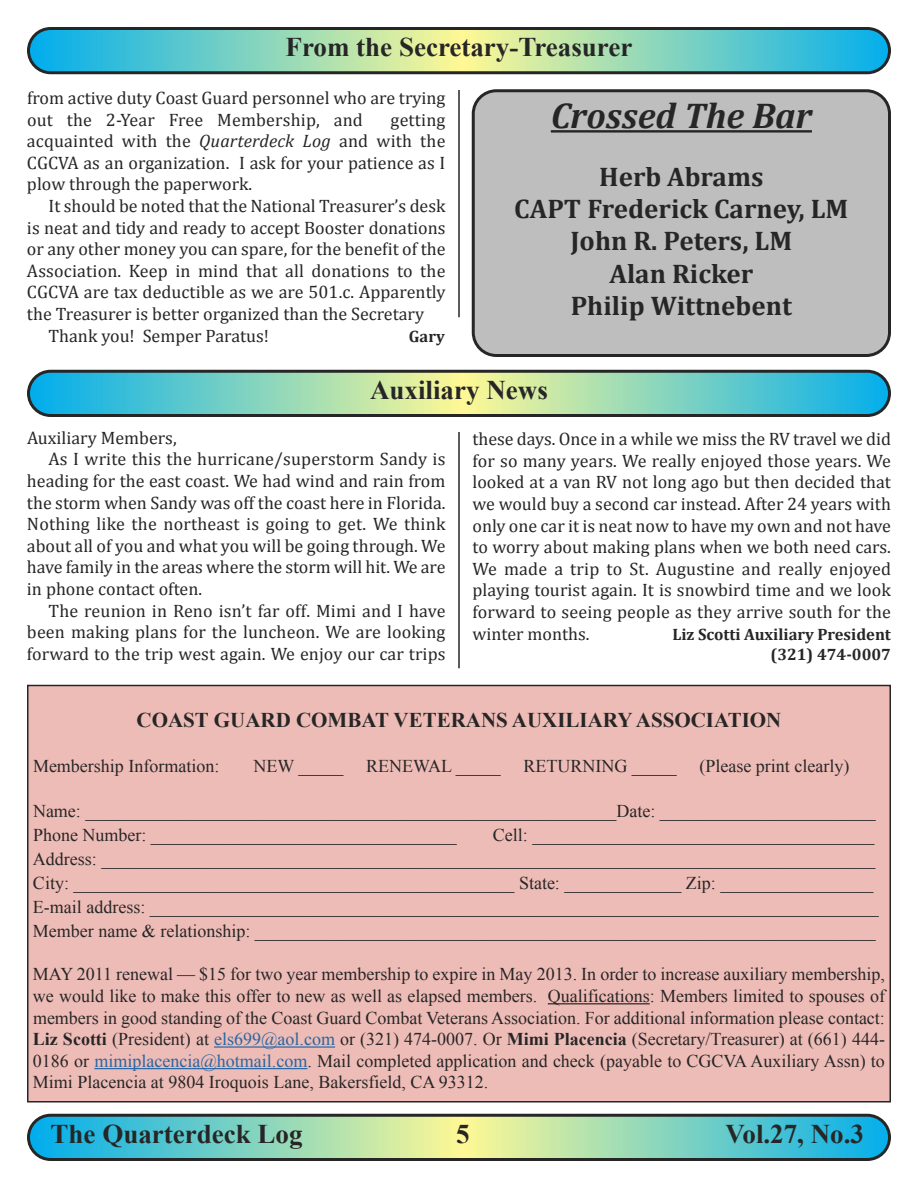
<style>
.page{position:relative;width:918px;height:1188px;background:#fff}
.page>*{position:absolute;margin:0;border:0;box-sizing:border-box;transform-origin:0 0}
.t1{font:italic 700 36px "Cambria";color:#272627}
.t2{font:700 27px/32.4px "Cambria";color:#272627;text-align:center}
.t3{font:700 27px "Times New Roman";color:#272627}
.t4{font:700 21px "Times New Roman";color:#272627}
.t5{font:18px/21.6px "Cambria";color:#272627;text-align:justify}
.t6{font:18px/24px "Times New Roman";color:#272627}
.t7{font:700 16.5px/20.4px "Cambria";color:#272627;text-align:right}
.s1{font-style:italic}
.s2{font-weight:700}
.s3{color:#2966a3}
</style>
<div class="page">
<svg style="left:27px;top:27px;width:864px;height:47px;background:#77bdad"></svg>
<svg style="left:27px;top:370px;width:864px;height:47px;background:#77bdad"></svg>
<svg style="left:27px;top:1114px;width:864px;height:47px;background:#77bdad"></svg>
<hr style="left:458px;top:432px;width:2px;height:236px;background:#272627">
<hr style="left:458px;top:90px;width:2px;height:227px;background:#272627">
<div style="left:28px;top:686px;width:862px;height:416px;background:#eebcb6"></div>
<div style="left:27px;top:685px;width:864px;height:418px;border:2px solid #272627"></div>
<hr style="left:548px;top:1003px;width:102px;height:1px;background:#272627">
<hr style="left:214px;top:1046px;width:121px;height:2px;background:#2966a3">
<hr style="left:94px;top:1068px;width:213px;height:1px;background:#2966a3">
<div style="left:472px;top:89px;width:419px;height:268px;background:#bebebe"></div>
<hr style="left:551px;top:130px;width:261px;height:3px;background:#272627">
<h2 class="t3" style="left:286px;top:32px;width:348px">From the Secretary-Treasurer</h2>
<p class="t5" style="left:27px;top:87px;width:420px">from active duty Coast Guard personnel who are trying out the 2-Year Free Membership, and</p>
<p class="t5" style="left:27px;top:108px;width:420px;text-indent:364px">getting acquainted with the <span class="s1">Quarterdeck Log</span> and with the CGCVA as an organization. I ask for your patience as I plow through the paperwork.</p>
<p class="t5" style="left:49px;top:195px;width:398px">It should be noted that the National Treasurer’s desk</p>
<p class="t5" style="left:27px;top:216px;width:420px">is neat and tidy and ready to accept Booster donations</p>
<p class="t5" style="left:27px;top:238px;width:420px">or any other money you can spare, for the benefit of the</p>
<p class="t5" style="left:27px;top:259px;width:420px">Association. Keep in mind that all donations to the</p>
<p class="t5" style="left:27px;top:281px;width:420px">CGCVA are tax deductible as we are 501.c. Apparently</p>
<p class="t5" style="left:27px;top:303px;width:399px">the Treasurer is better organized than the Secretary</p>
<p class="t5" style="left:49px;top:324px;width:222px">Thank you! Semper Paratus!</p>
<p class="t7" style="left:409px;top:325px;width:37px">Gary</p>
<h1 class="t1" style="left:551px;top:94px;width:263px">Crossed The Bar</h1>
<h2 class="t2" style="left:514px;top:160px;width:336px">Herb Abrams<br>CAPT Frederick Carney, LM<br>John R. Peters, LM<br>Alan Ricker<br>Philip Wittnebent</h2>
<h2 class="t3" style="left:370px;top:374px;width:179px">Auxiliary News</h2>
<p class="t5" style="left:27px;top:426px;width:151px">Auxiliary Members,</p>
<p class="t5" style="left:49px;top:448px;width:398px">As I write this the hurricane/superstorm Sandy is</p>
<p class="t5" style="left:27px;top:470px;width:420px">heading for the east coast. We had wind and rain from</p>
<p class="t5" style="left:27px;top:491px;width:420px">the storm when Sandy was off the coast here in Florida.</p>
<p class="t5" style="left:27px;top:513px;width:420px">Nothing like the northeast is going to get. We think</p>
<p class="t5" style="left:27px;top:534px;width:420px">about all of you and what you will be going through. We</p>
<p class="t5" style="left:27px;top:556px;width:420px">have family in the areas where the storm will hit. We are</p>
<p class="t5" style="left:27px;top:578px;width:177px">in phone contact often.</p>
<p class="t5" style="left:49px;top:599px;width:398px">The reunion in Reno isn’t far off. Mimi and I have</p>
<p class="t5" style="left:27px;top:621px;width:420px">been making plans for the luncheon. We are looking</p>
<p class="t5" style="left:27px;top:642px;width:420px">forward to the trip west again. We enjoy our car trips</p>
<p class="t5" style="left:472px;top:428px;width:420px">these days. Once in a while we miss the RV travel we did for so many years. We really enjoyed those years. We looked at a van RV not long ago but then decided that we would buy a second car instead. After 24 years with only one car it is neat now to have my own and not have to worry about making plans when we both need cars.<br>We made a trip to St. Augustine and really enjoyed playing tourist again. It is snowbird time and we look forward to seeing people as they arrive south for the winter months.</p>
<p class="t7" style="left:672px;top:623px;width:220px">Liz Scotti Auxiliary President (321) 474-0007</p>
<p class="t4" style="left:137px;top:708px;width:646px">COAST GUARD COMBAT VETERANS AUXILIARY ASSOCIATION</p>
<p class="t6" style="left:33px;top:754px;width:188px">Membership Information:</p>
<p class="t6" style="left:254px;top:754px;width:92px">NEW _____</p>
<p class="t6" style="left:366px;top:754px;width:136px">RENEWAL _____</p>
<p class="t6" style="left:523px;top:754px;width:155px">RETURNING _____</p>
<p class="t6" style="left:699px;top:754px;width:151px">(Please print clearly)</p>
<p class="t6" style="left:33px;top:799px;width:844px">Name: ___________________________________________________________Date: ________________________<br>Phone Number: __________________________________</p>
<p class="t6" style="left:33px;top:823px;width:847px;text-indent:460px">Cell: ______________________________________ Address: ______________________________________________________________________________________ City: _________________________________________________ State: _____________ Zip: _________________ E-mail address: _________________________________________________________________________________ Member name &amp; relationship: _____________________________________________________________________</p>
<p class="t6" style="left:33px;top:964px;width:854px;line-height:21.6px;text-align:justify">MAY 2011 renewal — $15 for two year membership to expire in May 2013. In order to increase auxiliary membership, we would like to make this offer to new as well as elapsed members. Qualifications: Members limited to spouses of members in good standing of the Coast Guard Combat Veterans Association. For additional information please contact:<br><span class="s2">Liz Scotti</span> (President) at <span class="s3">els699@aol.com</span> or (321) 474-0007. Or <span class="s2">Mimi Placencia</span> (Secretary/Treasurer) at (661) 444- 0186 or <span class="s3">mimiplacencia@hotmail.com</span>. Mail completed application and check (payable to CGCVA Auxiliary Assn) to Mimi Placencia at 9804 Iroquois Lane, Bakersfield, CA 93312.</p>
<h2 class="t3" style="left:51px;top:1118px;width:253px">The Quarterdeck Log</h2>
<h2 class="t3" style="left:456px;top:1118px;width:15px">5</h2>
<h2 class="t3" style="left:726px;top:1118px;width:140px">Vol.27, No.3</h2>
</div>
